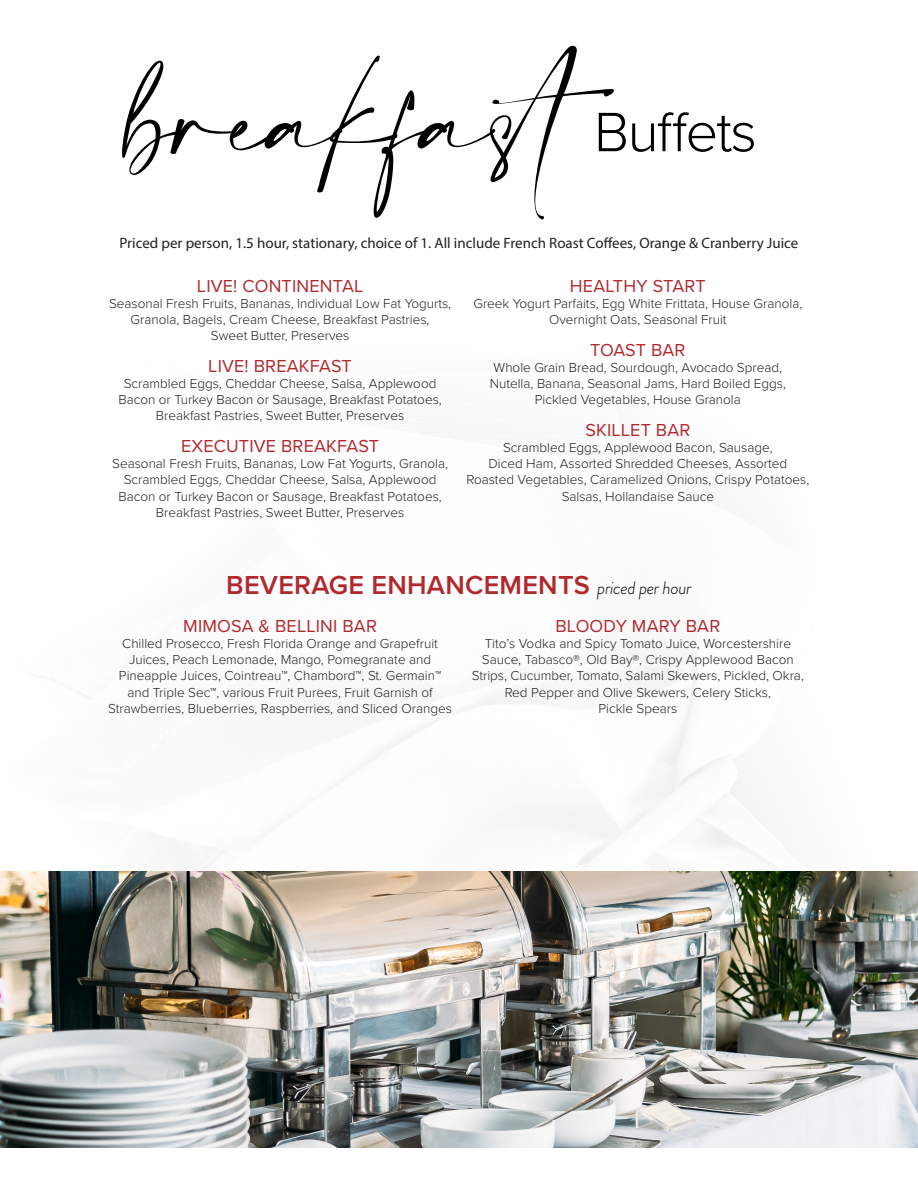
<style>
.page{position:relative;width:918px;height:1188px;background:#fff}
.page>*{position:absolute;margin:0;border:0;box-sizing:border-box;transform-origin:0 0}
.t1{font:86.85px "Amalfi Coast";letter-spacing:-.03em;color:#000001}
.t2{font:300 57.45px "Proxima Nova";letter-spacing:-.03em;color:#000001}
.t3{font:600 27px "Proxima Nova";letter-spacing:.01em;color:#b1282d}
.NEW_Items{font:18px "Proxima Nova";letter-spacing:.01em;color:#b1282d}
.t4{font:15px "Myriad Pro";color:#231f20}
.NEW_Descr{font:300 13.5px/16.2px "Proxima Nova";color:#231f20;text-align:center}
.s1{font-family:"Brandon Grotesque";font-weight:300;font-style:italic;font-size:18px;color:#000001}
</style>
<div class="page">
<img style="left:0;top:407px;width:918px;height:465px">
<img style="left:0;top:872px;width:918px;height:276px">
<p class="t1" style="left:125px;top:73px;width:491px">breakfast</p>
<p class="t2" style="left:594px;top:89px;width:164px">Buffets</p>
<p class="t4" style="left:120px;top:233px;width:680px">Priced per person, 1.5 hour, stationary, choice of 1. All include French Roast Coffees, Orange &amp; Cranberry Juice</p>
<p class="NEW_Items" style="left:197px;top:272px;width:168px">LIVE! CONTINENTAL</p>
<p class="NEW_Descr" style="left:109px;top:295px;width:344px">Seasonal Fresh Fruits, Bananas, Individual Low Fat Yogurts,<br>Granola, Bagels, Cream Cheese, Breakfast Pastries,<br>Sweet Butter, Preserves</p>
<p class="NEW_Items" style="left:208px;top:352px;width:145px">LIVE! BREAKFAST</p>
<p class="NEW_Descr" style="left:118px;top:375px;width:325px">Scrambled Eggs, Cheddar Cheese, Salsa, Applewood<br>Bacon or Turkey Bacon or Sausage, Breakfast Potatoes,<br>Breakfast Pastries, Sweet Butter, Preserves</p>
<p class="NEW_Items" style="left:181px;top:433px;width:200px">EXECUTIVE BREAKFAST</p>
<p class="NEW_Descr" style="left:112px;top:455px;width:337px">Seasonal Fresh Fruits, Bananas, Low Fat Yogurts, Granola, Scrambled Eggs, Cheddar Cheese, Salsa, Applewood Bacon or Turkey Bacon or Sausage, Breakfast Potatoes, Breakfast Pastries, Sweet Butter, Preserves</p>
<p class="NEW_Items" style="left:570px;top:272px;width:137px">HEALTHY START</p>
<p class="NEW_Descr" style="left:473px;top:295px;width:330px">Greek Yogurt Parfaits, Egg White Frittata, House Granola,<br>Overnight Oats, Seasonal Fruit</p>
<p class="NEW_Items" style="left:590px;top:336px;width:97px">TOAST BAR</p>
<p class="NEW_Descr" style="left:490px;top:359px;width:298px">Whole Grain Bread, Sourdough, Avocado Spread,<br>Nutella, Banana, Seasonal Jams, Hard Boiled Eggs,<br>Pickled Vegetables, House Granola</p>
<p class="NEW_Items" style="left:585px;top:416px;width:107px">SKILLET BAR</p>
<p class="NEW_Descr" style="left:466px;top:439px;width:344px">Scrambled Eggs, Applewood Bacon, Sausage,<br>Diced Ham, Assorted Shredded Cheeses, Assorted Roasted Vegetables, Caramelized Onions, Crispy Potatoes, Salsas, Hollandaise Sauce</p>
<p class="t3" style="left:226px;top:565px;width:467px">BEVERAGE ENHANCEMENTS <span class="s1">priced per hour</span></p>
<p class="NEW_Items" style="left:183px;top:612px;width:195px">MIMOSA &amp; BELLINI BAR</p>
<p class="NEW_Descr" style="left:108px;top:635px;width:345px">Chilled Prosecco, Fresh Florida Orange and Grapefruit Juices, Peach Lemonade, Mango, Pomegranate and Pineapple Juices, Cointreau™, Chambord™, St. Germain™ and Triple Sec™, various Fruit Purees, Fruit Garnish of Strawberries, Blueberries, Raspberries, and Sliced Oranges</p>
<p class="NEW_Items" style="left:555px;top:612px;width:166px">BLOODY MARY BAR</p>
<p class="NEW_Descr" style="left:472px;top:635px;width:334px">Tito’s Vodka and Spicy Tomato Juice, Worcestershire Sauce, Tabasco®, Old Bay®, Crispy Applewood Bacon Strips, Cucumber, Tomato, Salami Skewers, Pickled, Okra, Red Pepper and Olive Skewers, Celery Sticks,<br>Pickle Spears</p>
</div>
